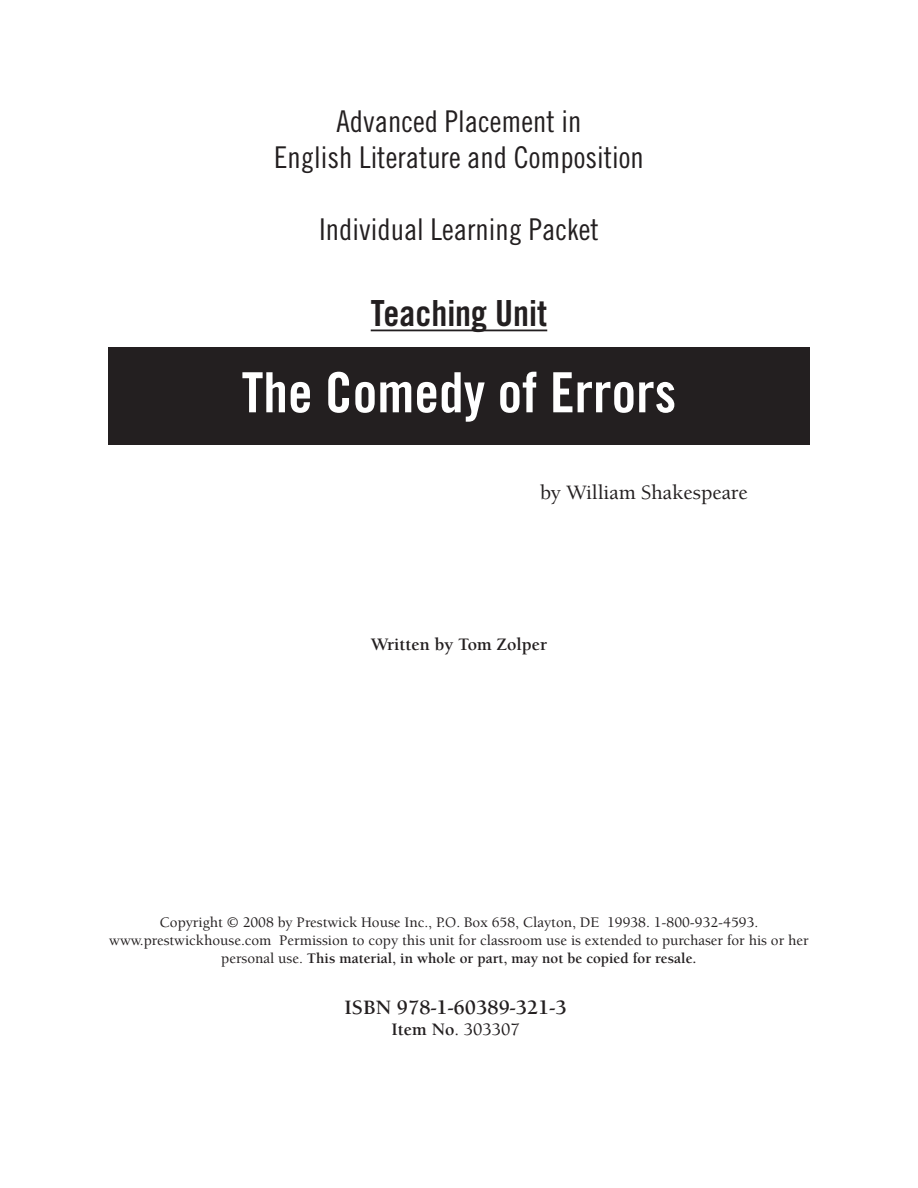
<style>
.page{position:relative;width:918px;height:1188px;background:#fff}
.page>*{position:absolute;margin:0;border:0;box-sizing:border-box;transform-origin:0 0}
.t1{font:55.5px "Trade Gothic Bold Cond Twenty";color:#fff}
.t2{font:36px "Trade Gothic Bold Cond Twenty";color:#231f20}
.t3{font:30px/36px "Trade Gothic Cond Eighteen";color:#231f20;text-align:center}
.t4{font:700 21px "Berkeley";color:#231f20}
.t5{font:500 21px "Berkeley";color:#231f20}
.t6{font:700 18px "Berkeley";color:#231f20}
.t7{font:500 18px "Berkeley";color:#231f20}
.t8{font:500 15px/18px "Berkeley";color:#231f20;text-align:center}
.s1{font-weight:700}
</style>
<div class="page">
<div style="left:108px;top:347px;width:702px;height:98px;background:#231f20"></div>
<hr style="left:371px;top:330px;width:176px;height:1px;background:#231f20">
<h3 class="t3" style="left:274px;top:103px;width:371px">Advanced Placement in<br>English Literature and Composition</h3>
<h3 class="t3" style="left:319px;top:211px;width:281px">Individual Learning Packet</h3>
<h2 class="t2" style="left:371px;top:291px;width:178px">Teaching Unit</h2>
<h1 class="t1" style="left:242px;top:359px;width:436px">The Comedy of Errors</h1>
<h3 class="t5" style="left:540px;top:481px;width:209px">by William Shakespeare</h3>
<p class="t6" style="left:371px;top:635px;width:178px">Written by Tom Zolper</p>
<p class="t8" style="left:109px;top:914px;width:701px">Copyright © 2008 by Prestwick House Inc., P.O. Box 658, Clayton, DE 19938. 1-800-932-4593. www.prestwickhouse.com Permission to copy this unit for classroom use is extended to purchaser for his or her personal use. <span class="s1">This material, in whole or part, may not be copied for resale.</span></p>
<h3 class="t4" style="left:345px;top:996px;width:224px">ISBN 978-1-60389-321-3</h3>
<p class="t7" style="left:392px;top:1020px;width:130px"><span class="s1">Item No</span>. 303307</p>
</div>
